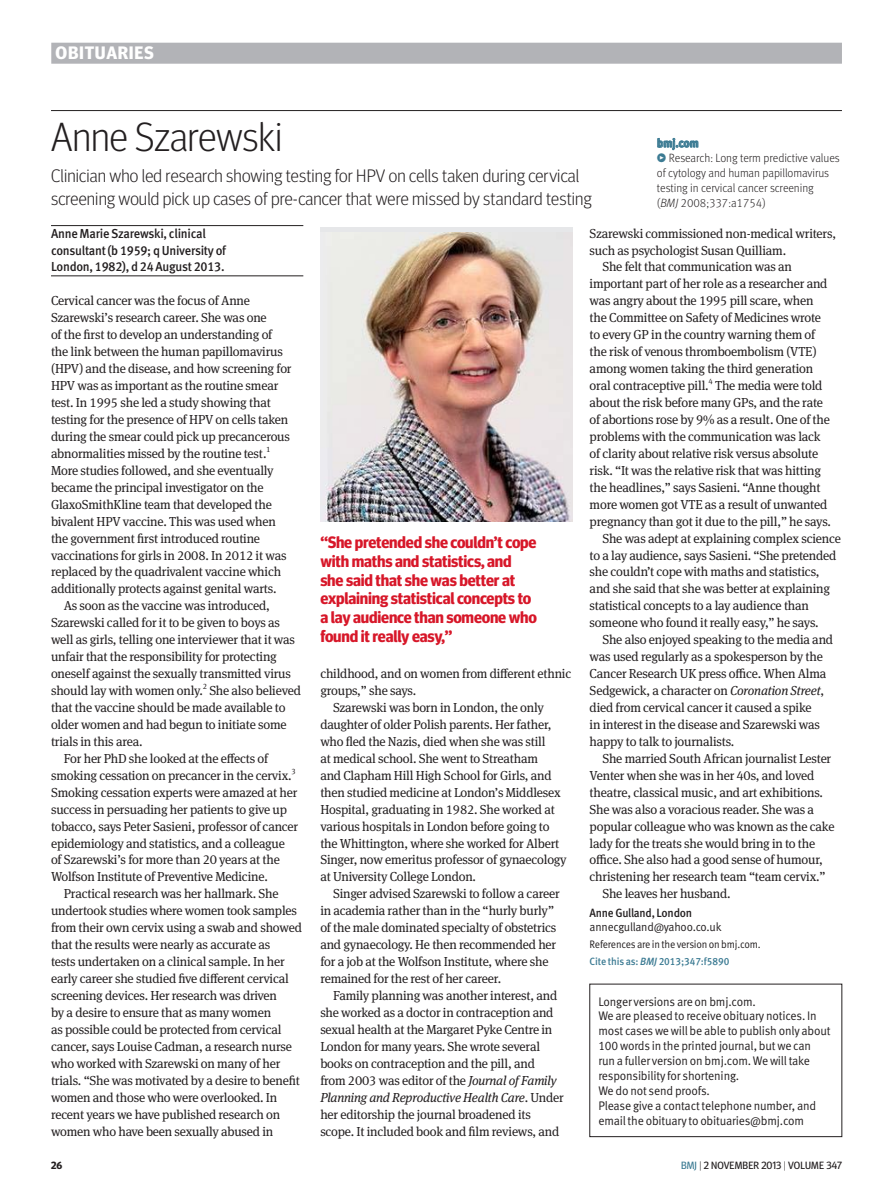
<style>
.page{position:relative;width:893px;height:1191px;background:#fff}
.page>*{position:absolute;margin:0;border:0;box-sizing:border-box;transform-origin:0 0}
.OBIT_head_27{font:300 40.5px "Meta Headline OT";color:#231f20}
.intro_12{font:300 18px/22.5px "Meta Headline OT";letter-spacing:.01em;color:#231f20}
.t1{font:700 18px "Meta Headline OT";letter-spacing:.04em;color:#fff}
.quote{font:700 16.5px/18.8px "Meta Headline OT";letter-spacing:-.01em;color:#d71729}
.body_indent{font:13.05px/17px "Meta Serif Pro";letter-spacing:-.015em;color:#231f20}
.body{font:13.05px/17px "Meta Serif Pro";letter-spacing:-.015em;color:#231f20}
.Main_obit_biog{font:500 13.05px/16.5px "Meta Pro";letter-spacing:-.02em;color:#231f20;scale:.95 1}
.box_text{font:12.45px/14.9px "Meta Pro Normal";letter-spacing:-.015em;color:#231f20;scale:.95 1}
.t2{font:300 12px/15px "Meta Pro";letter-spacing:-.005em;color:#231f20;scale:.95 1}
.obit_author{font:12px/14.2px "Meta Pro Normal";letter-spacing:-.02em;color:#231f20;scale:.95 1}
._8pt_Link_bold{font:700 12px "Meta Pro";letter-spacing:-.01em;color:#3c7b93;scale:.95 1}
.acknol_sup_cor_to__r{font:10.8px "Meta Pro Normal";letter-spacing:-.02em;color:#231f20;scale:.93 1}
.citation{font:500 10.5px "Meta Pro";letter-spacing:-.01em;color:#3c7b93;scale:.95 1}
.t3{font:10.5px "Meta Headline OT";letter-spacing:.01em;color:#231f20}
.t4{font:700 10.5px "Meta Headline OT";color:#231f20}
.body_indent-2{font:7.8px "Meta Serif Pro";color:#231f20}
.s1{font-style:italic}
.s2{font-family:"Meta Pro";font-weight:500}
.s3{color:#3c7b93}
.s4{font-weight:300}
</style>
<div class="page">
<div style="left:51px;top:43px;width:791px;height:21px;background:#b2b3b7"></div>
<hr style="left:51px;top:110px;width:791px;height:1px;background:#231f20">
<img style="left:320px;top:232px;width:253px;height:290px">
<hr style="left:51px;top:225px;width:252px;height:1px;background:#231f20">
<hr style="left:51px;top:275px;width:252px;height:1px;background:#231f20">
<svg style="left:657px;top:138px;width:41px;height:12px"></svg>
<h2 class="t1" style="left:56px;top:42px;width:100px">OBITUARIES</h2>
<p class="OBIT_head_27" style="left:51px;top:113px;width:233px">Anne Szarewski</p>
<p class="intro_12" style="left:51px;top:164px;width:542px">Clinician who led research showing testing for HPV on cells taken during cervical screening would pick up cases of pre-cancer that were missed by standard testing</p>
<p class="body_indent" style="left:590px;top:224px;width:248px">Szarewski commissioned non-medical writers, such as psychologist Susan Quilliam.</p>
<p class="body_indent" style="left:590px;top:258px;width:243px;text-indent:13px">She felt that communication was an important part of her role as a researcher and was angry about the 1995 pill scare, when the Committee on Safety of Medicines wrote to every GP in the country warning them of the risk of venous thromboembolism (VTE) among women taking the third generation oral contraceptive pill.<sup>4</sup> The media were told about the risk before many GPs, and the rate of abortions rose by 9% as a result. One of the problems with the communication was lack of clarity about relative risk versus absolute risk. “It was the relative risk that was hitting the headlines,” says Sasieni. “Anne thought more women got VTE as a result of unwanted pregnancy than got it due to the pill,” he says.</p>
<p class="body_indent" style="left:590px;top:529px;width:253px;text-indent:13px">She was adept at explaining complex science to a lay audience, says Sasieni. “She pretended she couldn’t cope with maths and statistics, and she said that she was better at explaining statistical concepts to a lay audience than someone who found it really easy,” he says.</p>
<p class="body_indent" style="left:590px;top:630px;width:245px;text-indent:13px">She also enjoyed speaking to the media and was used regularly as a spokesperson by the Cancer Research UK press office. When Alma Sedgewick, a character on <span class="s1">Coronation Street</span>, died from cervical cancer it caused a spike<br>in interest in the disease and Szarewski was happy to talk to journalists.</p>
<p class="body_indent" style="left:590px;top:749px;width:246px;text-indent:13px">She married South African journalist Lester Venter when she was in her 40s, and loved theatre, classical music, and art exhibitions.<br>She was also a voracious reader. She was a popular colleague who was known as the cake lady for the treats she would bring in to the office. She also had a good sense of humour, christening her research team “team cervix.”</p>
<p class="body_indent" style="left:602px;top:884px;width:130px">She leaves her husband.</p>
<p class="obit_author" style="left:590px;top:904px;width:140px"><span class="s2">Anne Gulland, London </span>annecgulland@yahoo.co.uk</p>
<p class="acknol_sup_cor_to__r" style="left:590px;top:936px;width:185px">References are in the version on bmj.com.</p>
<p class="citation" style="left:590px;top:952px;width:149px">Cite this as: <span class="s1">BMJ</span> 2013;347:f5890</p>
<p class="_8pt_Link_bold" style="left:657px;top:134px;width:46px">bmj.com</p>
<p class="t2" style="left:657px;top:150px;width:194px"><span class="s3">̻</span> Research: Long term predictive values of cytology and human papillomavirus testing in cervical cancer screening<br>(<span class="s1">BMJ</span> 2008;337:a1754)</p>
<p class="Main_obit_biog" style="left:51px;top:225px;width:186px">Anne Marie Szarewski, clinical consultant (b 1959; q University of<br>London, 1982), d 24 August 2013.</p>
<p class="body" style="left:51px;top:292px;width:242px">Cervical cancer was the focus of Anne Szarewski’s research career. She was one<br>of the first to develop an understanding of the link between the human papillomavirus (HPV) and the disease, and how screening for HPV was as important as the routine smear test. In 1995 she led a study showing that testing for the presence of HPV on cells taken during the smear could pick up precancerous abnormalities missed by the routine test.<sup>1<br></sup>More studies followed, and she eventually became the principal investigator on the GlaxoSmithKline team that developed the bivalent HPV vaccine. This was used when the government first introduced routine vaccinations for girls in 2008. In 2012 it was replaced by the quadrivalent vaccine which additionally protects against genital warts.</p>
<p class="body_indent" style="left:51px;top:596px;width:246px;text-indent:13px">As soon as the vaccine was introduced, Szarewski called for it to be given to boys as well as girls, telling one interviewer that it was unfair that the responsibility for protecting oneself against the sexually transmitted virus should lay with women only.</p>
<p class="quote" style="left:320px;top:532px;width:218px">“She pretended she couldn’t cope with maths and statistics, and she said that she was better at explaining statistical concepts to a lay audience than someone who found it really easy,”</p>
<p class="body_indent" style="left:320px;top:664px;width:252px">childhood, and on women from different ethnic groups,” she says.</p>
<p class="body_indent" style="left:320px;top:698px;width:248px;text-indent:13px">Szarewski was born in London, the only daughter of older Polish parents. Her father, who fled the Nazis, died when she was still<br>at medical school. She went to Streatham<br>and Clapham Hill High School for Girls, and then studied medicine at London’s Middlesex Hospital, graduating in 1982. She worked at various hospitals in London before going to the Whittington, where she worked for Albert Singer, now emeritus professor of gynaecology at University College London.</p>
<p class="body_indent" style="left:320px;top:884px;width:241px;text-indent:13px">Singer advised Szarewski to follow a career in academia rather than in the “hurly burly” of the male dominated specialty of obstetrics and gynaecology. He then recommended her for a job at the Wolfson Institute, where she remained for the rest of her career.</p>
<p class="body_indent" style="left:320px;top:986px;width:245px;text-indent:13px">Family planning was another interest, and she worked as a doctor in contraception and sexual health at the Margaret Pyke Centre in London for many years. She wrote several books on contraception and the pill, and<br>from 2003 was editor of the <span class="s1">Journal of Family Planning and Reproductive Health Care</span>. Under her editorship the journal broadened its scope. It included book and film reviews, and</p>
<p class="body_indent-2" style="left:203px;top:681px;width:6px">2</p>
<p class="body_indent" style="left:51px;top:681px;width:251px;text-indent:158px">She also believed that the vaccine should be made available to older women and had begun to initiate some trials in this area.</p>
<p class="body_indent" style="left:51px;top:749px;width:242px;text-indent:13px">For her PhD she looked at the effects of smoking cessation on precancer in the cervix.</p>
<p class="body_indent-2" style="left:291px;top:765px;width:6px">3</p>
<p class="body_indent" style="left:51px;top:783px;width:249px">Smoking cessation experts were amazed at her success in persuading her patients to give up tobacco, says Peter Sasieni, professor of cancer epidemiology and statistics, and a colleague of Szarewski’s for more than 20 years at the Wolfson Institute of Preventive Medicine.</p>
<p class="body_indent" style="left:51px;top:884px;width:252px;text-indent:13px">Practical research was her hallmark. She undertook studies where women took samples from their own cervix using a swab and showed that the results were nearly as accurate as<br>tests undertaken on a clinical sample. In her early career she studied five different cervical screening devices. Her research was driven<br>by a desire to ensure that as many women<br>as possible could be protected from cervical cancer, says Louise Cadman, a research nurse who worked with Szarewski on many of her trials. “She was motivated by a desire to benefit women and those who were overlooked. In recent years we have published research on women who have been sexually abused in</p>
<p class="box_text" style="left:598px;top:993px;width:167px">Longer versions are on bmj.com.</p>
<p class="box_text" style="left:598px;top:1008px;width:246px">We are pleased to receive obituary notices. In most cases we will be able to publish only about 100 words in the printed journal, but we can run a fuller version on bmj.com. We will take responsibility for shortening.</p>
<p class="box_text" style="left:598px;top:1082px;width:119px">We do not send proofs.</p>
<p class="box_text" style="left:598px;top:1097px;width:231px">Please give a contact telephone number, and email the obituary to obituaries@bmj.com</p>
<p class="t4" style="left:51px;top:1159px;width:13px">26</p>
<p class="t3" style="left:681px;top:1159px;width:162px"><span class="s3">BMJ</span> <span class="s4">|</span> 2 NOVEMBER 2013 <span class="s4">|</span> VOLUME 347</p>
</div>
